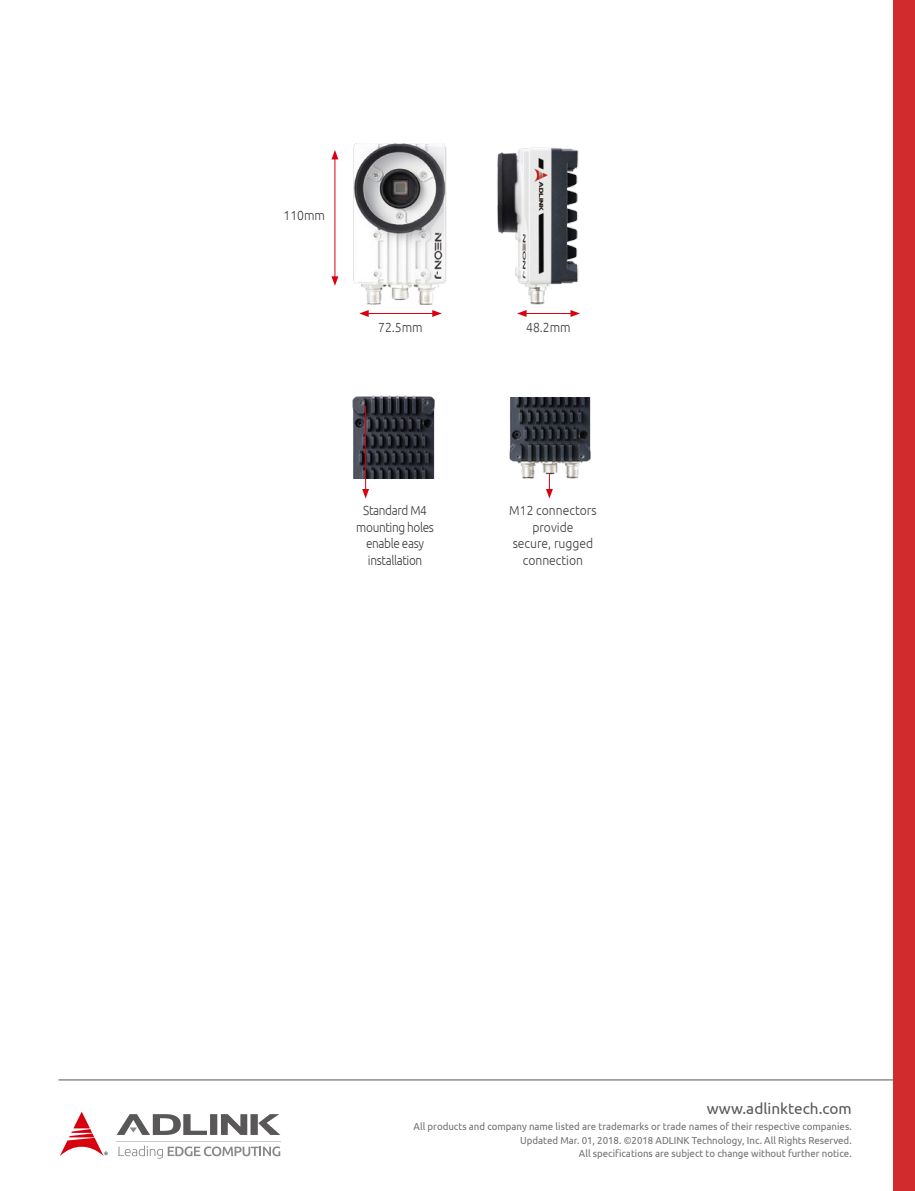
<style>
.page{position:relative;width:915px;height:1191px;background:#fff}
.page>*{position:absolute;margin:0;border:0;box-sizing:border-box;transform-origin:0 0}
.t1{font:15.3px "Ubuntu";color:#595757}
.t2{font:300 13.2px/16.5px "Ubuntu";color:#3e3a39;text-align:center;scale:.92 1}
.t3{font:300 13.2px/16.5px "Ubuntu";letter-spacing:-.03em;color:#3e3a39;text-align:center;scale:.9 1}
.t4{font:10.2px/13.5px "Ubuntu";color:#727171;text-align:right;scale:.95 1}
</style>
<div class="page">
<hr style="left:58px;top:1079px;width:835px;height:1px;background:#595757">
<div style="left:893px;top:0;width:21px;height:1191px;background:#d22b2d"></div>
<svg style="left:116px;top:1114px;width:164px;height:21px"></svg>
<svg style="left:60px;top:1111px;width:48px;height:45px"></svg>
<svg style="left:118px;top:1145px;width:162px;height:13px"></svg>
<hr style="left:116px;top:1141px;width:165px;height:1px;background:#c9caca">
<img style="left:352px;top:395px;width:83px;height:83px">
<hr style="left:524px;top:313px;width:48px;height:1px;background:#d9000f">
<svg style="left:517px;top:310px;width:9px;height:7px"></svg>
<svg style="left:570px;top:310px;width:9px;height:7px"></svg>
<hr style="left:366px;top:313px;width:68px;height:1px;background:#d9000f">
<svg style="left:359px;top:310px;width:9px;height:7px"></svg>
<svg style="left:432px;top:310px;width:9px;height:7px"></svg>
<hr style="left:334px;top:157px;width:1px;height:122px;background:#d9000f">
<svg style="left:331px;top:150px;width:7px;height:9px"></svg>
<svg style="left:331px;top:276px;width:7px;height:10px"></svg>
<svg style="left:546px;top:481px;width:6px;height:17px"></svg>
<hr style="left:365px;top:406px;width:1px;height:85px;background:#d9000f">
<svg style="left:362px;top:489px;width:7px;height:9px"></svg>
<img style="left:353px;top:143px;width:94px;height:162px">
<img style="left:497px;top:147px;width:82px;height:158px">
<img style="left:509px;top:397px;width:82px;height:84px">
<p class="t2" style="left:283px;top:207px;width:47px">110mm</p>
<p class="t2" style="left:378px;top:319px;width:50px">72.5mm</p>
<p class="t3" style="left:356px;top:502px;width:88px">Standard M4 mounting holes enable easy installation</p>
<p class="t2" style="left:526px;top:319px;width:50px">48.2mm</p>
<p class="t2" style="left:509px;top:502px;width:96px">M12 connectors provide<br>secure, rugged connection</p>
<h1 class="t1" style="left:706px;top:1098px;width:146px">www.adlinktech.com</h1>
<p class="t4" style="left:413px;top:1119px;width:462px">All products and company name listed are trademarks or trade names of their respective companies.<br>Updated Mar. 01, 2018. ©2018 ADLINK Technology, Inc. All Rights Reserved.<br>All specifications are subject to change without further notice.</p>
</div>
